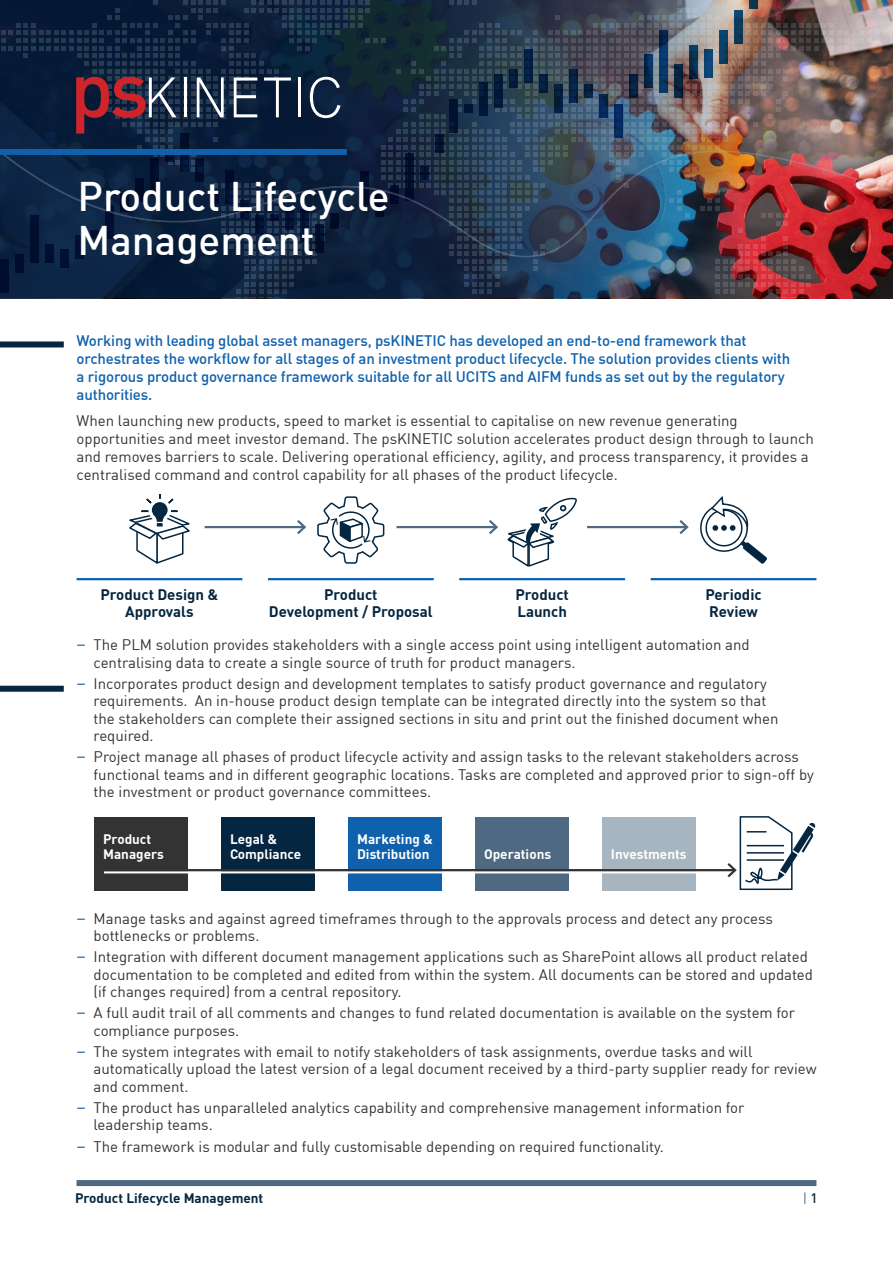
<style>
.page{position:relative;width:893px;height:1263px;background:#fff}
.page>*{position:absolute;margin:0;border:0;box-sizing:border-box;transform-origin:0 0}
.t1{font:500 40.5px/43.5px "DIN";color:#fff}
.t2{font:15px/17.2px "DIN";color:#333}
.t3{font:500 15px/18px "DIN";letter-spacing:-.01em;color:#0f61ad}
.t4{font:700 15px/17.2px "DIN";color:#052640;text-align:center}
.t5{font:700 13.5px/15px "DIN";color:#fff}
.t6{font:700 13.5px "DIN";color:#052640}
.t7{font:13.5px "DIN";color:#4f6982}
.s1{font-size:18px;color:#0f61ad}
.s2{font-weight:500;color:#052640}
</style>
<div class="page">
<div style="left:0;top:260px;width:9px;height:33px;background:#000d2d"></div>
<div style="left:0;top:341px;width:64px;height:6px;background:#052640"></div>
<div style="left:0;top:686px;width:64px;height:6px;background:#052640"></div>
<img style="left:1px;top:0;width:892px;height:298px">
<div style="left:0;top:149px;width:347px;height:6px;background:#0f61ad"></div>
<div style="left:77px;top:1180px;width:739px;height:6px;background:#4f6982"></div>
<div style="left:94px;top:816px;width:94px;height:74px;background:#333"></div>
<div style="left:221px;top:816px;width:94px;height:74px;background:#052640"></div>
<div style="left:348px;top:816px;width:94px;height:74px;background:#0f61ad"></div>
<div style="left:475px;top:816px;width:94px;height:74px;background:#4f6982"></div>
<div style="left:602px;top:816px;width:94px;height:74px;background:#a6b5bf"></div>
<hr style="left:104px;top:871px;width:631px;height:2px;background:#fff">
<hr style="left:104px;top:869px;width:631px;height:2px;background:#333">
<svg style="left:725px;top:816px;width:91px;height:75px"></svg>
<svg style="left:129px;top:494px;width:61px;height:70px"></svg>
<svg style="left:316px;top:496px;width:69px;height:85px"></svg>
<svg style="left:700px;top:496px;width:67px;height:68px"></svg>
<hr style="left:77px;top:578px;width:165px;height:2px;background:#0f61ad">
<hr style="left:268px;top:578px;width:166px;height:2px;background:#0f61ad">
<hr style="left:459px;top:578px;width:166px;height:2px;background:#0f61ad">
<hr style="left:651px;top:578px;width:165px;height:2px;background:#0f61ad">
<hr style="left:587px;top:526px;width:100px;height:2px;background:#4f6982">
<svg style="left:677px;top:520px;width:12px;height:14px"></svg>
<hr style="left:396px;top:526px;width:100px;height:2px;background:#4f6982">
<svg style="left:486px;top:497px;width:91px;height:70px"></svg>
<hr style="left:205px;top:526px;width:100px;height:2px;background:#4f6982">
<svg style="left:295px;top:520px;width:11px;height:15px"></svg>
<h1 class="t1" style="left:78px;top:173px;width:314px">Product Lifecycle<br>Management</h1>
<p class="t3" style="left:77px;top:331px;width:715px">Working with leading global asset managers, psKINETIC has developed an end-to-end framework that orchestrates the workflow for all stages of an investment product lifecycle. The solution provides clients with a rigorous product governance framework suitable for all UCITS and AIFM funds as set out by the regulatory authorities.</p>
<p class="t2" style="left:77px;top:411px;width:739px;line-height:18px">When launching new products, speed to market is essential to capitalise on new revenue generating opportunities and meet investor demand. The psKINETIC solution accelerates product design through to launch and removes barriers to scale. Delivering operational efficiency, agility, and process transparency, it provides a centralised command and control capability for all phases of the product lifecycle.</p>
<p class="t4" style="left:101px;top:585px;width:119px">Product Design &amp;<br>Approvals</p>
<p class="t4" style="left:269px;top:585px;width:165px">Product<br>Development / Proposal</p>
<p class="t4" style="left:515px;top:585px;width:55px;text-align:left">Product<br>Launch</p>
<p class="t4" style="left:705px;top:585px;width:58px;text-align:left">Periodic<br>Review</p>
<p class="t2" style="left:94px;top:636px;width:658px;text-indent:-17px"><span class="s1">–</span> The PLM solution provides stakeholders with a single access point using intelligent automation and centralising data to create a single source of truth for product managers.</p>
<p class="t2" style="left:94px;top:675px;width:686px;text-indent:-17px"><span class="s1">–</span> Incorporates product design and development templates to satisfy product governance and regulatory requirements. An in-house product design template can be integrated directly into the system so that the stakeholders can complete their assigned sections in situ and print out the finished document when required.</p>
<p class="t2" style="left:94px;top:748px;width:722px;text-indent:-17px"><span class="s1">–</span> Project manage all phases of product lifecycle activity and assign tasks to the relevant stakeholders across functional teams and in different geographic locations. Tasks are completed and approved prior to sign-off by the investment or product governance committees.</p>
<p class="t5" style="left:103px;top:831px;width:62px">Product<br>Managers</p>
<p class="t5" style="left:230px;top:831px;width:72px">Legal &amp;<br>Compliance</p>
<p class="t5" style="left:357px;top:831px;width:77px">Marketing &amp;<br>Distribution</p>
<p class="t5" style="left:484px;top:846px;width:69px">Operations</p>
<p class="t5" style="left:611px;top:846px;width:77px">Investments</p>
<p class="t2" style="left:94px;top:909px;width:681px;text-indent:-17px"><span class="s1">–</span> Manage tasks and against agreed timeframes through to the approvals process and detect any process bottlenecks or problems.</p>
<p class="t2" style="left:94px;top:948px;width:721px;text-indent:-17px"><span class="s1">–</span> Integration with different document management applications such as SharePoint allows all product related documentation to be completed and edited from within the system. All documents can be stored and updated (if changes required) from a central repository.</p>
<p class="t2" style="left:94px;top:1004px;width:703px;text-indent:-17px"><span class="s1">–</span> A full audit trail of all comments and changes to fund related documentation is available on the system for compliance purposes.</p>
<p class="t2" style="left:94px;top:1043px;width:724px;text-indent:-17px"><span class="s1">–</span> The system integrates with email to notify stakeholders of task assignments, overdue tasks and will automatically upload the latest version of a legal document received by a third-party supplier ready for review and comment.</p>
<p class="t2" style="left:94px;top:1099px;width:652px;text-indent:-17px"><span class="s1">–</span> The product has unparalleled analytics capability and comprehensive management information for leadership teams.</p>
<p class="t2" style="left:77px;top:1137px;width:589px"><span class="s1">–</span> The framework is modular and fully customisable depending on required functionality.</p>
<p class="t6" style="left:75px;top:1190px;width:190px">Product Lifecycle Management</p>
<p class="t7" style="left:803px;top:1190px;width:16px">|<span class="s2">1</span></p>
</div>
